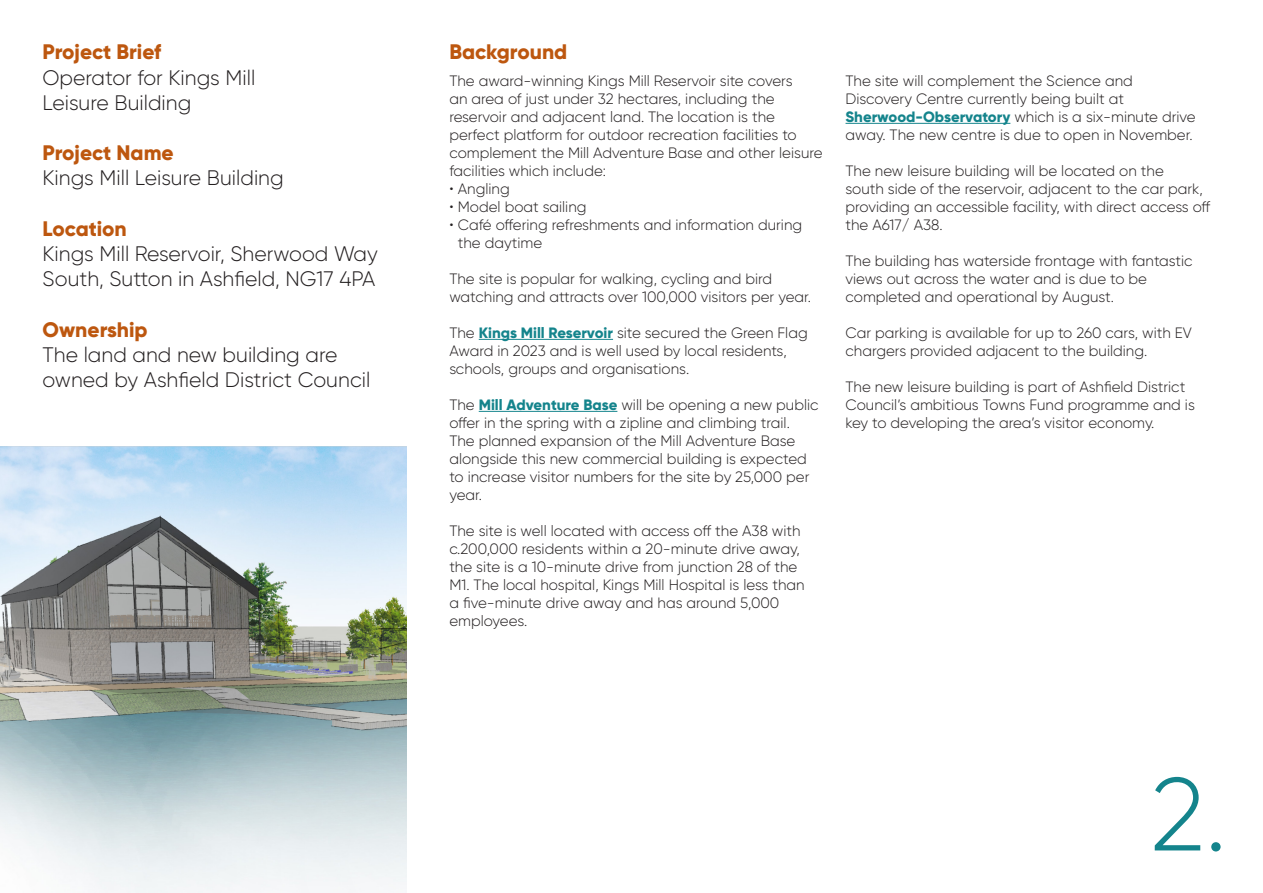
<style>
.page{position:relative;width:1263px;height:893px;background:#fff}
.page>*{position:absolute;margin:0;border:0;box-sizing:border-box;transform-origin:0 0}
.t1{font:300 103.5px "Gilroy";color:#14848c}
.t2{font:300 21px/25.2px "Gilroy";color:#231f20}
.Paragraph_Style_1{font:800 21px "Gilroy";color:#bd570f}
.t3{font:300 15px/18px "Gilroy";color:#231f20}
.s1{font-weight:800;color:#14848c}
</style>
<div class="page">
<hr style="left:479px;top:339px;width:134px;height:1px;background:#14848c">
<hr style="left:479px;top:411px;width:138px;height:1px;background:#14848c">
<hr style="left:845px;top:123px;width:165px;height:1px;background:#14848c">
<img style="left:0;top:446px;width:407px;height:447px">
<p class="Paragraph_Style_1" style="left:43px;top:39px;width:120px">Project Brief</p>
<p class="t2" style="left:43px;top:64px;width:214px">Operator for Kings Mill<br>Leisure Building</p>
<p class="Paragraph_Style_1" style="left:43px;top:140px;width:133px">Project Name</p>
<p class="t2" style="left:43px;top:165px;width:243px">Kings Mill Leisure Building</p>
<p class="Paragraph_Style_1" style="left:43px;top:215px;width:86px">Location</p>
<p class="t2" style="left:43px;top:241px;width:337px">Kings Mill Reservoir, Sherwood Way<br>South, Sutton in Ashfield, NG17 4PA</p>
<p class="Paragraph_Style_1" style="left:43px;top:316px;width:107px">Ownership</p>
<p class="t2" style="left:43px;top:342px;width:329px">The land and new building are owned by Ashfield District Council</p>
<p class="Paragraph_Style_1" style="left:449px;top:39px;width:120px">Background</p>
<p class="t3" style="left:449px;top:71px;width:375px">The award-winning Kings Mill Reservoir site covers<br>an area of just under 32 hectares, including the reservoir and adjacent land. The location is the perfect platform for outdoor recreation facilities to complement the Mill Adventure Base and other leisure facilities which include:</p>
<p class="t3" style="left:449px;top:179px;width:62px">• Angling</p>
<p class="t3" style="left:449px;top:197px;width:139px">• Model boat sailing</p>
<p class="t3" style="left:458px;top:215px;width:346px;text-indent:-9px">• Café offering refreshments and information during the daytime</p>
<p class="t3" style="left:449px;top:269px;width:363px">The site is popular for walking, cycling and bird watching and attracts over 100,000 visitors per year.</p>
<p class="t3" style="left:449px;top:323px;width:360px">The <span class="s1">Kings Mill Reservoir</span> site secured the Green Flag<br>Award in 2023 and is well used by local residents, schools, groups and organisations.</p>
<p class="t3" style="left:449px;top:395px;width:371px">The <span class="s1">Mill Adventure Base</span> will be opening a new public offer in the spring with a zipline and climbing trail.<br>The planned expansion of the Mill Adventure Base alongside this new commercial building is expected to increase visitor numbers for the site by 25,000 per year.</p>
<p class="t3" style="left:449px;top:521px;width:357px">The site is well located with access off the A38 with c.200,000 residents within a 20-minute drive away, the site is a 10-minute drive from junction 28 of the M1. The local hospital, Kings Mill Hospital is less than a five-minute drive away and has around 5,000 employees.</p>
<p class="t3" style="left:845px;top:71px;width:352px">The site will complement the Science and Discovery Centre currently being built at <span class="s1">Sherwood-Observatory</span> which is a six-minute drive away. The new centre is due to open in November.</p>
<p class="t3" style="left:845px;top:161px;width:366px">The new leisure building will be located on the<br>south side of the reservoir, adjacent to the car park, providing an accessible facility, with direct access off the A617/ A38.</p>
<p class="t3" style="left:845px;top:251px;width:349px">The building has waterside frontage with fantastic views out across the water and is due to be completed and operational by August.</p>
<p class="t3" style="left:845px;top:323px;width:348px">Car parking is available for up to 260 cars, with EV chargers provided adjacent to the building.</p>
<p class="t3" style="left:845px;top:377px;width:351px">The new leisure building is part of Ashfield District<br>Council’s ambitious Towns Fund programme and is key to developing the area’s visitor economy.</p>
<p class="t1" style="left:1150px;top:751px;width:78px">2.</p>
</div>
